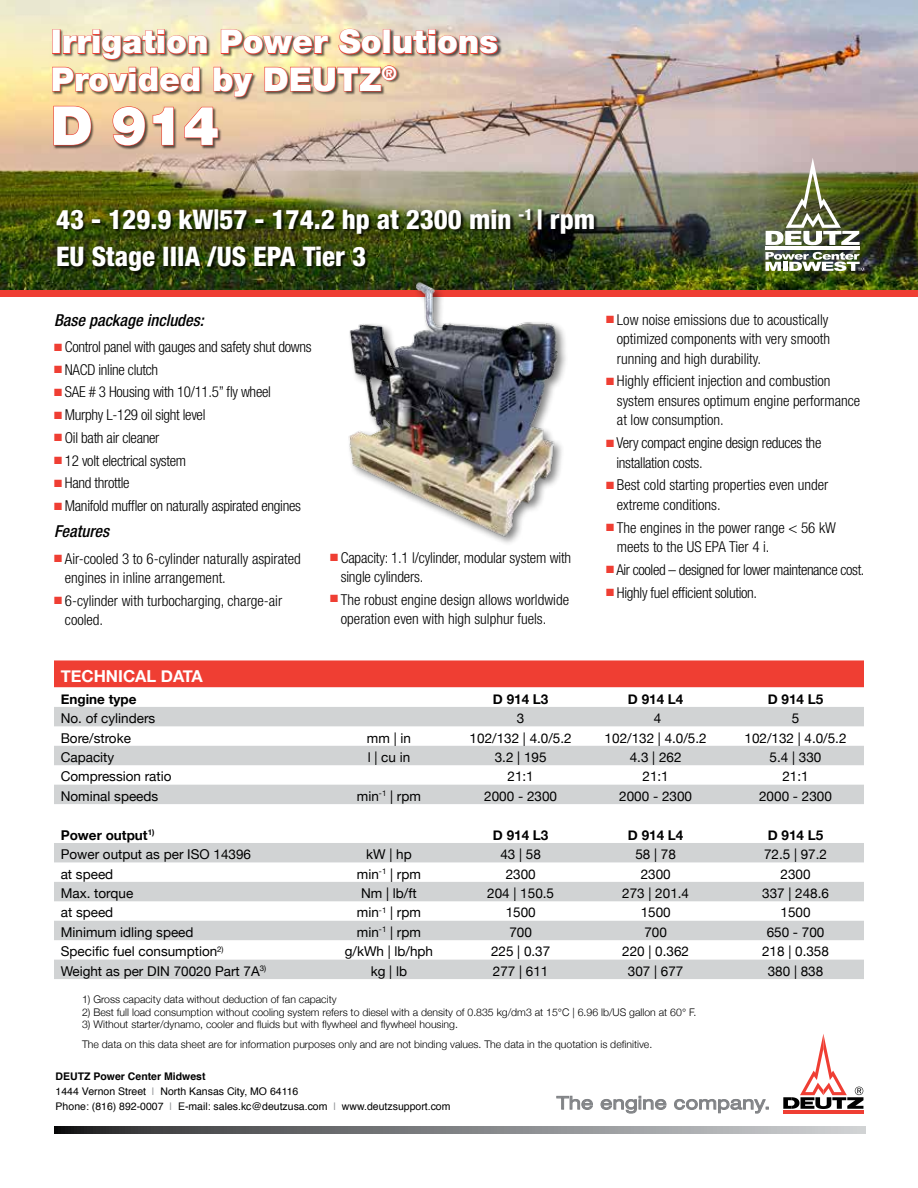
<style>
.page{position:relative;width:918px;height:1188px;background:#fff}
.page>*{position:absolute;margin:0;border:0;box-sizing:border-box;transform-origin:0 0}
.t1{font:900 54px "Helvetica Neue";color:#fff}
.t2{font:900 33px/37.5px "Helvetica Neue";color:#fff}
.t3{font:800 condensed 27px/37.5px "Helvetica Neue";color:#fff}
.t4{font:expanded 18px "Helvetica Neue";letter-spacing:.03em;color:#808285}
.t5{font:italic 500 condensed 16.5px "Helvetica Neue";color:#000}
.t6{font:700 16.5px "Helvetica Neue";color:#fff}
.t7{font:300 condensed 15px/19.5px "Helvetica Neue";color:#000}
.t8{font:300 condensed 15px/19.5px "Helvetica Neue";letter-spacing:-.02em;color:#000}
.t9{font:300 condensed 15px "Helvetica Neue";letter-spacing:-.025em;color:#000}
.t10{font:13.5px "Helvetica Neue";color:#000}
.t11{font:700 13.5px "Helvetica Neue";color:#000}
.t12{font:300 10.5px/19.4px "Helvetica Neue";color:#000}
.t13{font:10.5px/15px "Helvetica";color:#000}
.s1{color:#ef3e33}
.s2{font-weight:700}
.s3{color:#939598}
</style>
<div class="page">
<img style="left:0;top:0;width:918px;height:290px">
<div style="left:54px;top:660px;width:810px;height:27px;background:#ef3e33"></div>
<svg style="left:54px;top:687px;width:810px;height:1px"></svg>
<svg style="left:54px;top:707px;width:810px;height:97px;fill:#d1d3d4"></svg>
<svg style="left:54px;top:843px;width:810px;height:136px;fill:#d1d3d4"></svg>
<hr style="left:765px;top:247px;width:95px;height:3px;background:#fff">
<img style="left:766px;top:158px;width:94px;height:87px">
<svg style="left:765px;top:252px;width:99px;height:19px"></svg>
<div style="left:0;top:290px;width:918px;height:7px;background:#ef3e33"></div>
<img style="left:325px;top:276px;width:271px;height:267px">
<svg style="left:55px;top:1126px;width:811px;height:8px;background:#7e8082"></svg>
<hr style="left:783px;top:1111px;width:80px;height:3px;background:#ef3e33">
<svg style="left:783px;top:1034px;width:80px;height:75px"></svg>
<svg style="left:556px;top:1095px;width:37px;height:15px"></svg>
<svg style="left:600px;top:1096px;width:67px;height:18px"></svg>
<svg style="left:674px;top:1099px;width:95px;height:15px"></svg>
<div style="left:52px;top:29px;width:450px;height:121px;background:#000;opacity:.6"></div>
<img style="left:52px;top:28px;width:446px;height:70px">
<svg style="left:53px;top:105px;width:39px;height:41px;background:#966b53"></svg>
<svg style="left:112px;top:106px;width:34px;height:41px"></svg>
<svg style="left:152px;top:106px;width:22px;height:40px"></svg>
<svg style="left:184px;top:106px;width:35px;height:40px"></svg>
<div style="left:57px;top:209px;width:541px;height:66px;background:#000;opacity:.75"></div>
<h2 class="t2" style="left:51px;top:23px;width:449px">Irrigation Power Solutions<br>Provided by DEUTZ<sup>®</sup></h2>
<h1 class="t1" style="left:51px;top:93px;width:170px">D 914</h1>
<h3 class="t3" style="left:56px;top:200px;width:541px">43 - 129.9 kW|57 - 174.2 hp at 2300 min <sup>-1</sup> | rpm<br>EU Stage IIIA /US EPA Tier 3</h3>
<p class="t5" style="left:54px;top:310px;width:151px">Base package includes:</p>
<p class="t8" style="left:54px;top:337px;width:259px"><span class="s1">■</span> Control panel with gauges and safety shut downs</p>
<p class="t8" style="left:54px;top:360px;width:106px"><span class="s1">■</span> NACD inline clutch</p>
<p class="t8" style="left:54px;top:382px;width:218px"><span class="s1">■</span> SAE # 3 Housing with 10/11.5” fly wheel</p>
<p class="t8" style="left:54px;top:405px;width:153px"><span class="s1">■</span> Murphy L-129 oil sight level</p>
<p class="t8" style="left:54px;top:428px;width:107px"><span class="s1">■</span> Oil bath air cleaner</p>
<p class="t8" style="left:54px;top:451px;width:134px"><span class="s1">■</span> 12 volt electrical system</p>
<p class="t8" style="left:54px;top:473px;width:77px"><span class="s1">■</span> Hand throttle</p>
<p class="t8" style="left:54px;top:496px;width:248px"><span class="s1">■</span> Manifold muffler on naturally aspirated engines</p>
<p class="t5" style="left:54px;top:522px;width:57px">Features</p>
<p class="t7" style="left:65px;top:549px;width:238px;text-indent:-11px"><span class="s1">■</span> Air-cooled 3 to 6-cylinder naturally aspirated engines in inline arrangement.</p>
<p class="t7" style="left:65px;top:591px;width:219px;text-indent:-11px"><span class="s1">■</span> 6-cylinder with turbocharging, charge-air cooled.</p>
<p class="t7" style="left:341px;top:548px;width:232px;text-indent:-11px"><span class="s1">■</span> Capacity: 1.1 l/cylinder, modular system with single cylinders.</p>
<p class="t7" style="left:341px;top:590px;width:230px;text-indent:-11px"><sup>■</sup> The robust engine design allows worldwide operation even with high sulphur fuels.</p>
<p class="t7" style="left:617px;top:310px;width:215px;text-align:justify;text-indent:-11px"><span class="s1">■</span> Low noise emissions due to acoustically optimized components with very smooth running and high durability.</p>
<p class="t7" style="left:617px;top:371px;width:245px;text-indent:-11px"><span class="s1">■</span> Highly efficient injection and combustion system ensures optimum engine performance at low consumption.</p>
<p class="t8" style="left:616px;top:433px;width:206px;text-indent:-10px"><span class="s1">■</span> Very compact engine design reduces the installation costs.</p>
<p class="t7" style="left:617px;top:475px;width:213px;text-indent:-11px"><span class="s1">■</span> Best cold starting properties even under extreme conditions.</p>
<p class="t7" style="left:617px;top:518px;width:221px;text-indent:-11px"><span class="s1">■</span> The engines in the power range &lt; 56 kW meets to the US EPA Tier 4 i.</p>
<p class="t9" style="left:606px;top:561px;width:260px"><span class="s1">■</span> Air cooled – designed for lower maintenance cost.</p>
<p class="t8" style="left:606px;top:583px;width:153px"><span class="s1">■</span> Highly fuel efficient solution.</p>
<p class="t6" style="left:61px;top:663px;width:144px">TECHNICAL DATA</p>
<p class="t11" style="left:61px;top:688px;width:77px">Engine type</p>
<p class="t11" style="left:493px;top:688px;width:57px">D 914 L3</p>
<p class="t11" style="left:628px;top:688px;width:57px">D 914 L4</p>
<p class="t11" style="left:768px;top:688px;width:57px">D 914 L5</p>
<p class="t10" style="left:61px;top:709px;width:96px">No. of cylinders</p>
<p class="t10" style="left:517px;top:709px;width:9px">3</p>
<p class="t10" style="left:654px;top:709px;width:9px">4</p>
<p class="t10" style="left:792px;top:709px;width:9px">5</p>
<p class="t10" style="left:61px;top:728px;width:72px">Bore/stroke</p>
<p class="t10" style="left:367px;top:728px;width:46px">mm | in</p>
<p class="t10" style="left:470px;top:728px;width:104px">102/132 | 4.0/5.2</p>
<p class="t10" style="left:605px;top:728px;width:104px">102/132 | 4.0/5.2</p>
<p class="t10" style="left:745px;top:728px;width:104px">102/132 | 4.0/5.2</p>
<p class="t10" style="left:61px;top:747px;width:55px">Capacity</p>
<p class="t10" style="left:368px;top:747px;width:44px">l | cu in</p>
<p class="t10" style="left:495px;top:747px;width:53px">3.2 | 195</p>
<p class="t10" style="left:630px;top:747px;width:53px">4.3 | 262</p>
<p class="t10" style="left:770px;top:747px;width:53px">5.4 | 330</p>
<p class="t10" style="left:61px;top:767px;width:112px">Compression ratio</p>
<p class="t10" style="left:508px;top:767px;width:28px">21:1</p>
<p class="t10" style="left:643px;top:767px;width:28px">21:1</p>
<p class="t10" style="left:782px;top:767px;width:28px">21:1</p>
<p class="t10" style="left:61px;top:786px;width:99px">Nominal speeds</p>
<p class="t10" style="left:357px;top:786px;width:65px">min<sup>-1</sup> | rpm</p>
<p class="t10" style="left:484px;top:786px;width:74px">2000 - 2300</p>
<p class="t10" style="left:619px;top:786px;width:74px">2000 - 2300</p>
<p class="t10" style="left:759px;top:786px;width:74px">2000 - 2300</p>
<p class="t11" style="left:61px;top:824px;width:95px">Power output<sup>1)</sup></p>
<p class="t11" style="left:493px;top:824px;width:57px">D 914 L3</p>
<p class="t11" style="left:628px;top:824px;width:57px">D 914 L4</p>
<p class="t11" style="left:768px;top:824px;width:57px">D 914 L5</p>
<p class="t10" style="left:61px;top:845px;width:192px">Power output as per ISO 14396</p>
<p class="t10" style="left:366px;top:845px;width:47px">kW | hp</p>
<p class="t10" style="left:500px;top:845px;width:42px">43 | 58</p>
<p class="t10" style="left:635px;top:845px;width:42px">58 | 78</p>
<p class="t10" style="left:764px;top:845px;width:65px">72.5 | 97.2</p>
<p class="t10" style="left:61px;top:864px;width:54px">at speed</p>
<p class="t10" style="left:357px;top:864px;width:65px">min<sup>-1</sup> | rpm</p>
<p class="t10" style="left:506px;top:864px;width:32px">2300</p>
<p class="t10" style="left:641px;top:864px;width:32px">2300</p>
<p class="t10" style="left:781px;top:864px;width:32px">2300</p>
<p class="t10" style="left:61px;top:883px;width:74px">Max. torque</p>
<p class="t10" style="left:361px;top:883px;width:57px">Nm | lb/ft</p>
<p class="t10" style="left:487px;top:883px;width:68px">204 | 150.5</p>
<p class="t10" style="left:622px;top:883px;width:68px">273 | 201.4</p>
<p class="t10" style="left:762px;top:883px;width:68px">337 | 248.6</p>
<p class="t10" style="left:61px;top:903px;width:54px">at speed</p>
<p class="t10" style="left:357px;top:903px;width:65px">min<sup>-1</sup> | rpm</p>
<p class="t10" style="left:506px;top:903px;width:32px">1500</p>
<p class="t10" style="left:641px;top:903px;width:32px">1500</p>
<p class="t10" style="left:781px;top:903px;width:32px">1500</p>
<p class="t10" style="left:61px;top:922px;width:134px">Minimum idling speed</p>
<p class="t10" style="left:357px;top:922px;width:65px">min<sup>-1</sup> | rpm</p>
<p class="t10" style="left:509px;top:922px;width:24px">700</p>
<p class="t10" style="left:644px;top:922px;width:24px">700</p>
<p class="t10" style="left:767px;top:922px;width:59px">650 - 700</p>
<p class="t10" style="left:61px;top:942px;width:164px">Specific fuel consumption<sup>2)</sup></p>
<p class="t10" style="left:345px;top:942px;width:90px">g/kWh | lb/hph</p>
<p class="t10" style="left:491px;top:942px;width:61px">225 | 0.37</p>
<p class="t10" style="left:622px;top:942px;width:68px">220 | 0.362</p>
<p class="t10" style="left:762px;top:942px;width:68px">218 | 0.358</p>
<p class="t10" style="left:61px;top:961px;width:207px">Weight as per DIN 70020 Part 7A<sup>3)</sup></p>
<p class="t10" style="left:371px;top:961px;width:38px">kg | lb</p>
<p class="t10" style="left:493px;top:961px;width:57px">277 | 611</p>
<p class="t10" style="left:628px;top:961px;width:57px">307 | 677</p>
<p class="t10" style="left:768px;top:961px;width:57px">380 | 838</p>
<p class="t12" style="left:82px;top:989px;width:256px">1) Gross capacity data without deduction of fan capacity</p>
<p class="t12" style="left:82px;top:1002px;width:616px">2) Best full load consumption without cooling system refers to diesel with a density of 0.835 kg/dm3 at 15°C | 6.96 lb/US gallon at 60° F.</p>
<p class="t12" style="left:82px;top:1014px;width:572px">3) Without starter/dynamo, cooler and fluids but with flywheel and flywheel housing.<br>The data on this data sheet are for information purposes only and are not binding values. The data in the quotation is definitive.</p>
<p class="t13" style="left:56px;top:1069px;width:396px"><span class="s2">DEUTZ Power Center Midwest<br></span>1444 Vernon Street <span class="s3">|</span> North Kansas City, MO 64116<br>Phone: (816) 892-0007 <span class="s3">|</span> E-mail: sales.kc@deutzusa.com <span class="s3">|</span> www.deutzsupport.com</p>
<p class="t4" style="left:557px;top:1092px;width:215px">The engine company.</p>
</div>
